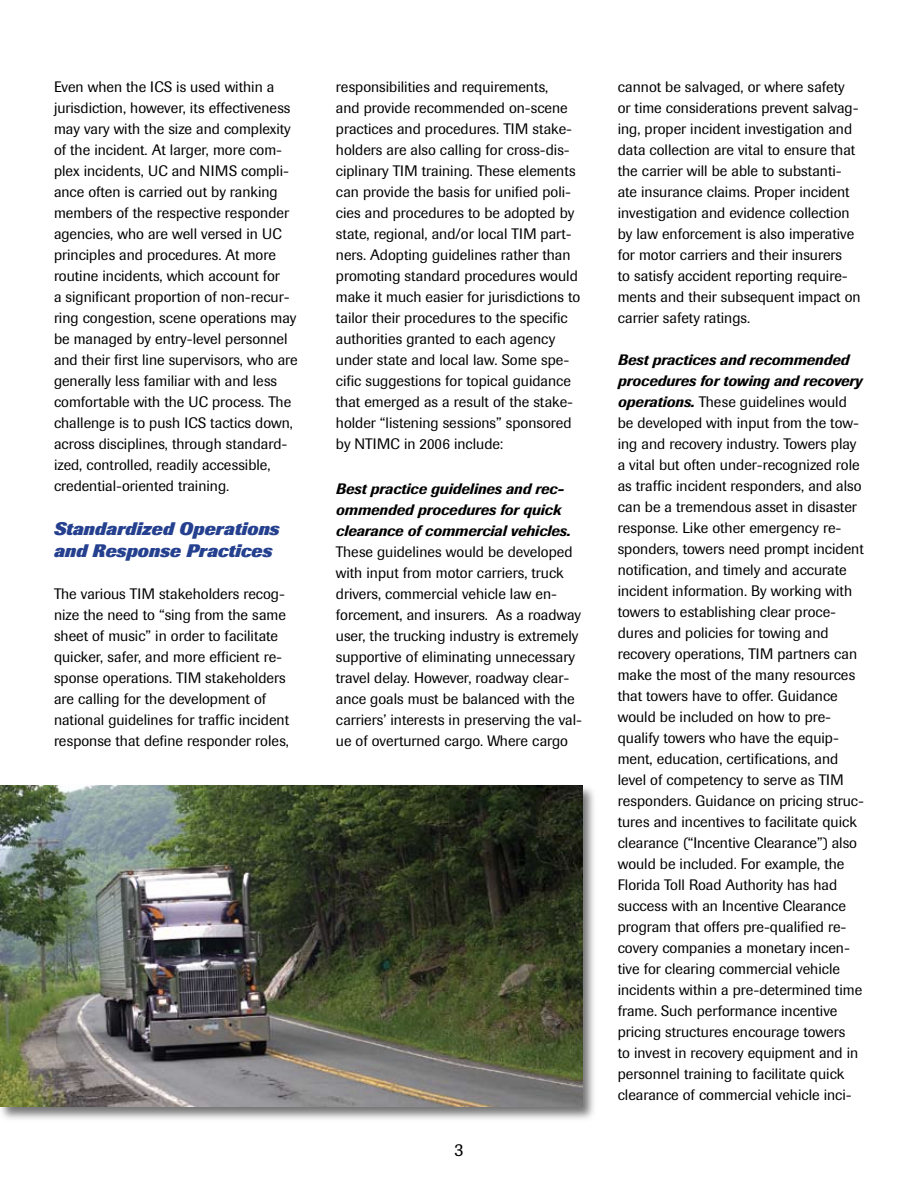
<style>
.page{position:relative;width:918px;height:1188px;background:#fff}
.page>*{position:absolute;margin:0;border:0;box-sizing:border-box;transform-origin:0 0}
.t1{font:italic 800 18px/22.5px "Imago";color:#24408f}
.t2{font:18px "Imago";color:#000}
.t3{font:15px/21px "Imago";color:#000}
.t4{font:italic 500 15px/21px "Imago";color:#000}
.s1{font-weight:500;font-style:italic}
</style>
<div class="page">
<div style="left:0;top:783px;width:598px;height:339px;background:#000;opacity:.55"></div>
<img style="left:0;top:786px;width:582px;height:321px">
<p class="t3" style="left:54px;top:77px;width:245px">Even when the ICS is used within a jurisdiction, however, its effectiveness may vary with the size and complexity of the incident. At larger, more com&shy;plex incidents, UC and NIMS compli&shy;ance often is carried out by ranking members of the respective responder agencies, who are well versed in UC principles and procedures. At more routine incidents, which account for<br>a significant proportion of non-recur&shy;ring congestion, scene operations may be managed by entry-level personnel and their first line supervisors, who are generally less familiar with and less comfortable with the UC process. The challenge is to push ICS tactics down, across disciplines, through standard&shy;ized, controlled, readily accessible, credential-oriented training.</p>
<p class="t1" style="left:54px;top:518px;width:227px">Standardized Operations and Response Practices</p>
<p class="t3" style="left:54px;top:584px;width:237px">The various TIM stakeholders recog&shy;nize the need to “sing from the same sheet of music” in order to facilitate quicker, safer, and more efficient re&shy;sponse operations. TIM stakeholders are calling for the development of national guidelines for traffic incident response that define responder roles,</p>
<p class="t3" style="left:336px;top:77px;width:246px">responsibilities and requirements,<br>and provide recommended on-scene practices and procedures. TIM stake&shy;holders are also calling for cross-dis&shy;ciplinary TIM training. These elements can provide the basis for unified poli&shy;cies and procedures to be adopted by state, regional, and/or local TIM part&shy;ners. Adopting guidelines rather than promoting standard procedures would make it much easier for jurisdictions to tailor their procedures to the specific authorities granted to each agency under state and local law. Some spe&shy;cific suggestions for topical guidance that emerged as a result of the stake&shy;holder “listening sessions” sponsored by NTIMC in 2006 include:</p>
<p class="t4" style="left:336px;top:479px;width:236px">Best practice guidelines and rec&shy;ommended procedures for quick clearance of commercial vehicles.</p>
<p class="t3" style="left:336px;top:542px;width:248px">These guidelines would be developed with input from motor carriers, truck drivers, commercial vehicle law en&shy;forcement, and insurers. As a roadway user, the trucking industry is extremely supportive of eliminating unnecessary travel delay. However, roadway clear&shy;ance goals must be balanced with the carriers’ interests in preserving the val&shy;ue of overturned cargo. Where cargo</p>
<p class="t2" style="left:454px;top:1139px;width:10px">3</p>
<p class="t3" style="left:618px;top:77px;width:244px">cannot be salvaged, or where safety or time considerations prevent salvag&shy;ing, proper incident investigation and data collection are vital to ensure that the carrier will be able to substanti&shy;ate insurance claims. Proper incident investigation and evidence collection by law enforcement is also imperative for motor carriers and their insurers<br>to satisfy accident reporting require&shy;ments and their subsequent impact on carrier safety ratings.</p>
<p class="t3" style="left:618px;top:350px;width:248px"><span class="s1">Best practices and recommended procedures for towing and recovery operations.</span> These guidelines would be developed with input from the tow&shy;ing and recovery industry. Towers play a vital but often under-recognized role as traffic incident responders, and also can be a tremendous asset in disaster response. Like other emergency re&shy;sponders, towers need prompt incident notification, and timely and accurate incident information. By working with towers to establishing clear proce&shy;dures and policies for towing and recovery operations, TIM partners can make the most of the many resources that towers have to offer. Guidance would be included on how to pre&shy;qualify towers who have the equip&shy;ment, education, certifications, and level of competency to serve as TIM responders. Guidance on pricing struc&shy;tures and incentives to facilitate quick clearance (“Incentive Clearance”) also would be included. For example, the Florida Toll Road Authority has had success with an Incentive Clearance program that offers pre-qualified re&shy;covery companies a monetary incen&shy;tive for clearing commercial vehicle incidents within a pre-determined time frame. Such performance incentive pricing structures encourage towers<br>to invest in recovery equipment and in personnel training to facilitate quick clearance of commercial vehicle inci-</p>
</div>
